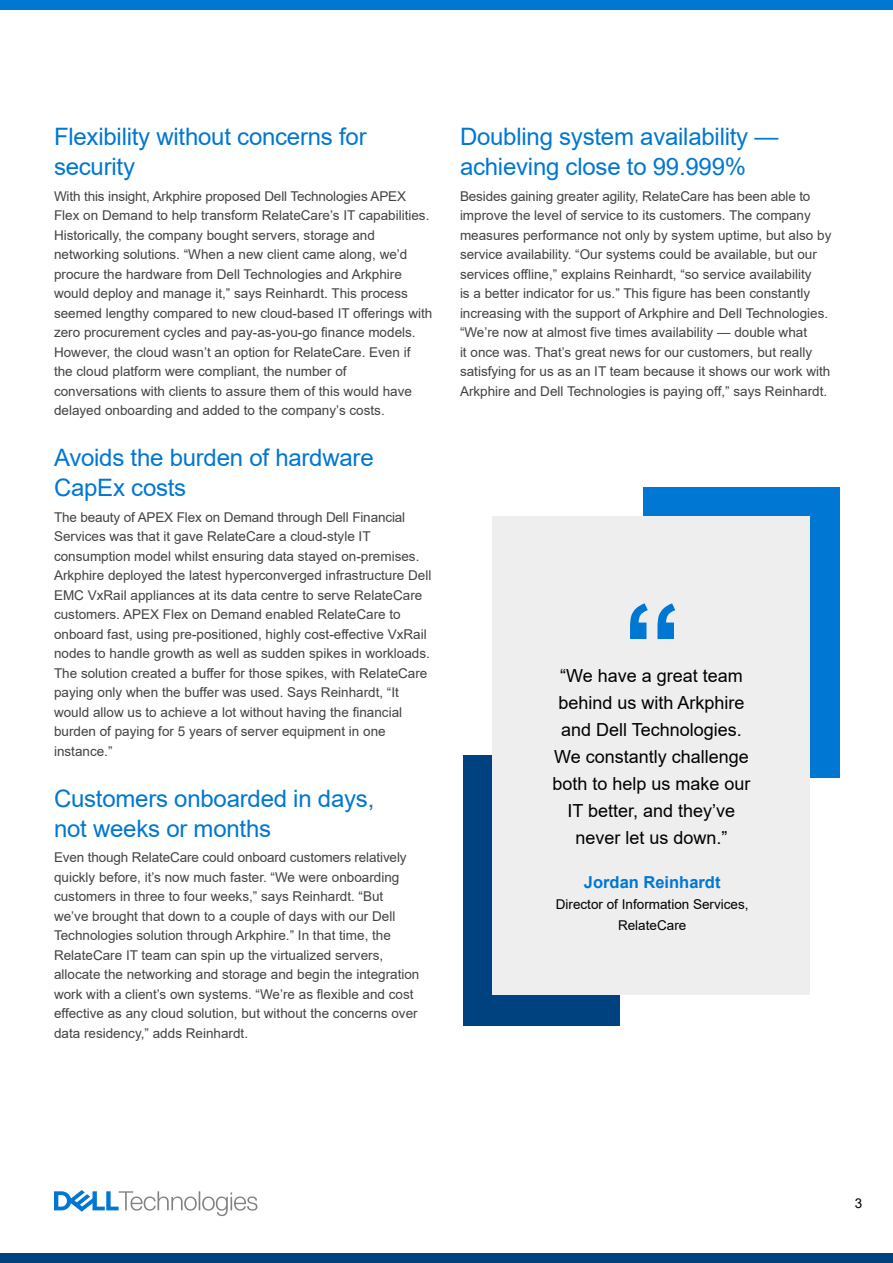
<style>
.page{position:relative;width:893px;height:1263px;background:#fff}
.page>*{position:absolute;margin:0;border:0;box-sizing:border-box;transform-origin:0 0}
.t1{font:700 120px "Arial";color:#0077d2}
.t2{font:24px/30px "Arial";letter-spacing:-.01em;color:#0077d2}
.t3{font:18px/27px "Arial";color:#000;text-align:center}
.t4{font:700 16.5px "Arial";color:#0077d2}
.t5{font:13.5px/19.5px "Arial";color:#424242}
.t6{font:13.5px/21px "Arial";color:#000;text-align:center}
</style>
<div class="page">
<div style="left:0;top:0;width:893px;height:10px;background:#0077d2"></div>
<div style="left:643px;top:487px;width:197px;height:290px;background:#0077d2"></div>
<div style="left:464px;top:755px;width:156px;height:270px;background:#00427f"></div>
<div style="left:493px;top:517px;width:317px;height:478px;background:#eee"></div>
<div style="left:0;top:1253px;width:893px;height:10px;background:#00427f"></div>
<svg style="left:54px;top:1190px;width:203px;height:26px"></svg>
<p class="t2" style="left:54px;top:122px;width:314px">Flexibility without concerns for security</p>
<p class="t5" style="left:54px;top:186px;width:380px">With this insight, Arkphire proposed Dell Technologies APEX Flex on Demand to help transform RelateCare’s IT capabilities.<br>Historically, the company bought servers, storage and networking solutions. “When a new client came along, we’d procure the hardware from Dell Technologies and Arkphire would deploy and manage it,” says Reinhardt. This process seemed lengthy compared to new cloud-based IT offerings with zero procurement cycles and pay-as-you-go finance models.<br>However, the cloud wasn’t an option for RelateCare. Even if the cloud platform were compliant, the number of conversations with clients to assure them of this would have delayed onboarding and added to the company’s costs.</p>
<p class="t2" style="left:54px;top:443px;width:321px">Avoids the burden of hardware<br>CapEx costs</p>
<p class="t5" style="left:54px;top:507px;width:379px">The beauty of APEX Flex on Demand through Dell Financial Services was that it gave RelateCare a cloud-style IT consumption model whilst ensuring data stayed on-premises.<br>Arkphire deployed the latest hyperconverged infrastructure Dell EMC VxRail appliances at its data centre to serve RelateCare customers. APEX Flex on Demand enabled RelateCare to onboard fast, using pre-positioned, highly cost-effective VxRail nodes to handle growth as well as sudden spikes in workloads.<br>The solution created a buffer for those spikes, with RelateCare paying only when the buffer was used. Says Reinhardt, “It would allow us to achieve a lot without having the financial burden of paying for 5 years of server equipment in one instance.”</p>
<p class="t2" style="left:54px;top:783px;width:322px">Customers onboarded in days, not weeks or months</p>
<p class="t5" style="left:54px;top:848px;width:367px">Even though RelateCare could onboard customers relatively quickly before, it’s now much faster. “We were onboarding customers in three to four weeks,” says Reinhardt. “But we’ve brought that down to a couple of days with our Dell Technologies solution through Arkphire.” In that time, the RelateCare IT team can spin up the virtualized servers, allocate the networking and storage and begin the integration work with a client’s own systems. “We’re as flexible and cost effective as any cloud solution, but without the concerns over data residency,” adds Reinhardt.</p>
<p class="t2" style="left:460px;top:122px;width:320px">Doubling system availability — achieving close to 99.999%</p>
<p class="t5" style="left:460px;top:186px;width:373px">Besides gaining greater agility, RelateCare has been able to improve the level of service to its customers. The company measures performance not only by system uptime, but also by service availability. “Our systems could be available, but our services offline,” explains Reinhardt, “so service availability<br>is a better indicator for us.” This figure has been constantly increasing with the support of Arkphire and Dell Technologies. “We’re now at almost five times availability — double what<br>it once was. That’s great news for our customers, but really satisfying for us as an IT team because it shows our work with Arkphire and Dell Technologies is paying off,” says Reinhardt.</p>
<p class="t1" style="left:622px;top:563px;width:61px">“</p>
<p class="t3" style="left:552px;top:662px;width:200px">“We have a great team behind us with Arkphire and Dell Technologies.<br>We constantly challenge both to help us make our<br>IT better, and they’ve never let us down.”</p>
<p class="t4" style="left:584px;top:871px;width:138px">Jordan Reinhardt</p>
<p class="t6" style="left:556px;top:894px;width:194px">Director of Information Services,<br>RelateCare</p>
<p class="t6" style="left:855px;top:1193px;width:9px">3</p>
</div>
